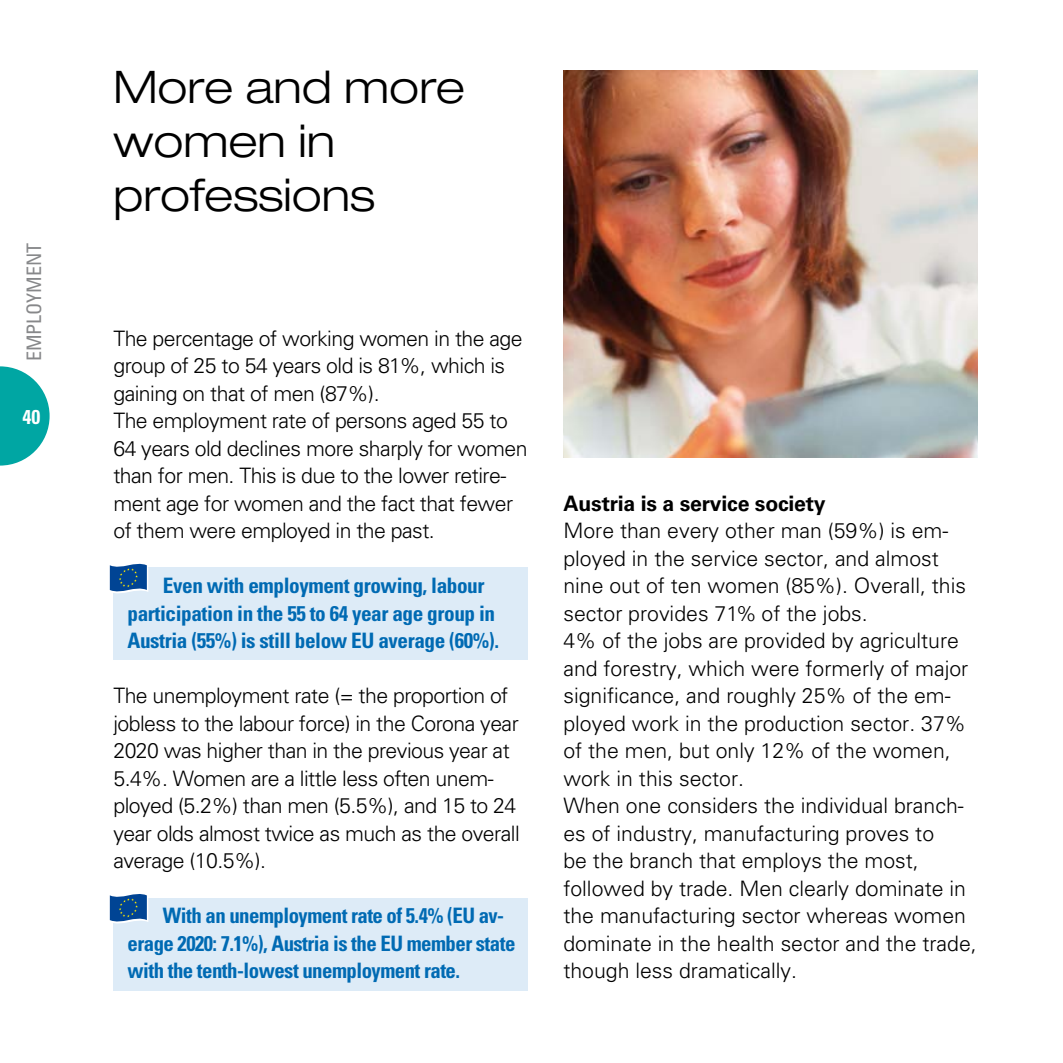
<style>
.page{position:relative;width:1063px;height:1063px;background:#fff}
.page>*{position:absolute;margin:0;border:0;box-sizing:border-box;transform-origin:0 0}
.t1{font:300 expanded 45px/54px "Helvetica Neue LT Std";color:#000}
.p-Fließtext{font:300 21.25px/27.5px "Univers";color:#000}
.p-Fließtext_Abstand{font:300 21.25px/27.5px "Univers";letter-spacing:-.025em;color:#000}
.t2{font:700 condensed 21.25px/27.5px "Univers";letter-spacing:-.02em;color:#006ab3}
.p-Fließtext-2{font:300 21.25px/27.5px "Univers";letter-spacing:-.025em;color:#000}
.p-Zwischenheadline{font:700 21.25px "Univers";letter-spacing:-.01em;color:#000}
.t3{font:condensed 20px "Univers";color:#87888a}
.t4{font:700 condensed 20px "Univers";color:#fff}
</style>
<div class="page">
<svg style="left:0;top:366px;width:50px;height:100px"></svg>
<div style="left:113px;top:567px;width:415px;height:92px;background:#ddebf7"></div>
<div style="left:113px;top:898px;width:415px;height:92px;background:#ddebf7"></div>
<svg style="left:110px;top:564px;width:38px;height:29px"></svg>
<svg style="left:110px;top:894px;width:38px;height:29px"></svg>
<img style="left:563px;top:71px;width:415px;height:387px">
<p class="t3" style="left:21px;top:361px;width:120px;rotate:-90deg">EMPLOYMENT</p>
<p class="t4" style="left:23px;top:404px;width:19px">40</p>
<p class="t1" style="left:113px;top:60px;width:353px">More and more women in professions</p>
<p class="p-Fließtext-2" style="left:113px;top:325px;width:411px">The percentage of working women in the age group of 25 to 54 years old is 81%, which is gaining on that of men (87%).</p>
<p class="p-Fließtext_Abstand" style="left:113px;top:407px;width:416px">The employment rate of persons aged 55 to 64 years old declines more sharply for women than for men. This is due to the lower retire&shy;ment age for women and the fact that fewer of them were employed in the past.</p>
<p class="t2" style="left:128px;top:572px;width:373px;text-indent:35px">Even with employment growing, labour participation in the 55 to 64 year age group in<br>Austria (55%) is still below EU average (60%).</p>
<p class="p-Fließtext_Abstand" style="left:113px;top:682px;width:408px">The unemployment rate (= the proportion of jobless to the labour force) in the Corona year 2020 was higher than in the previous year at 5.4%. Women are a little less often unem&shy;ployed (5.2%) than men (5.5%), and 15 to 24 year olds almost twice as much as the overall average (10.5%).</p>
<p class="t2" style="left:128px;top:902px;width:389px;text-indent:35px">With an unemployment rate of 5.4% (EU av&shy;erage 2020: 7.1%), Austria is the EU member state with the tenth-lowest unemployment rate.</p>
<p class="p-Zwischenheadline" style="left:563px;top:491px;width:264px">Austria is a service society</p>
<p class="p-Fließtext" style="left:563px;top:517px;width:404px">More than every other man (59%) is em&shy;ployed in the service sector, and almost nine out of ten women (85%). Overall, this sector provides 71% of the jobs.</p>
<p class="p-Fließtext" style="left:563px;top:627px;width:406px">4% of the jobs are provided by agriculture and forestry, which were formerly of major significance, and roughly 25% of the em&shy;ployed work in the production sector. 37% of the men, but only 12% of the women, work in this sector.</p>
<p class="p-Fließtext" style="left:563px;top:792px;width:415px">When one considers the individual branch&shy;es of industry, manufacturing proves to<br>be the branch that employs the most, followed by trade. Men clearly dominate in the manufacturing sector whereas women dominate in the health sector and the trade, though less dramatically.</p>
</div>
